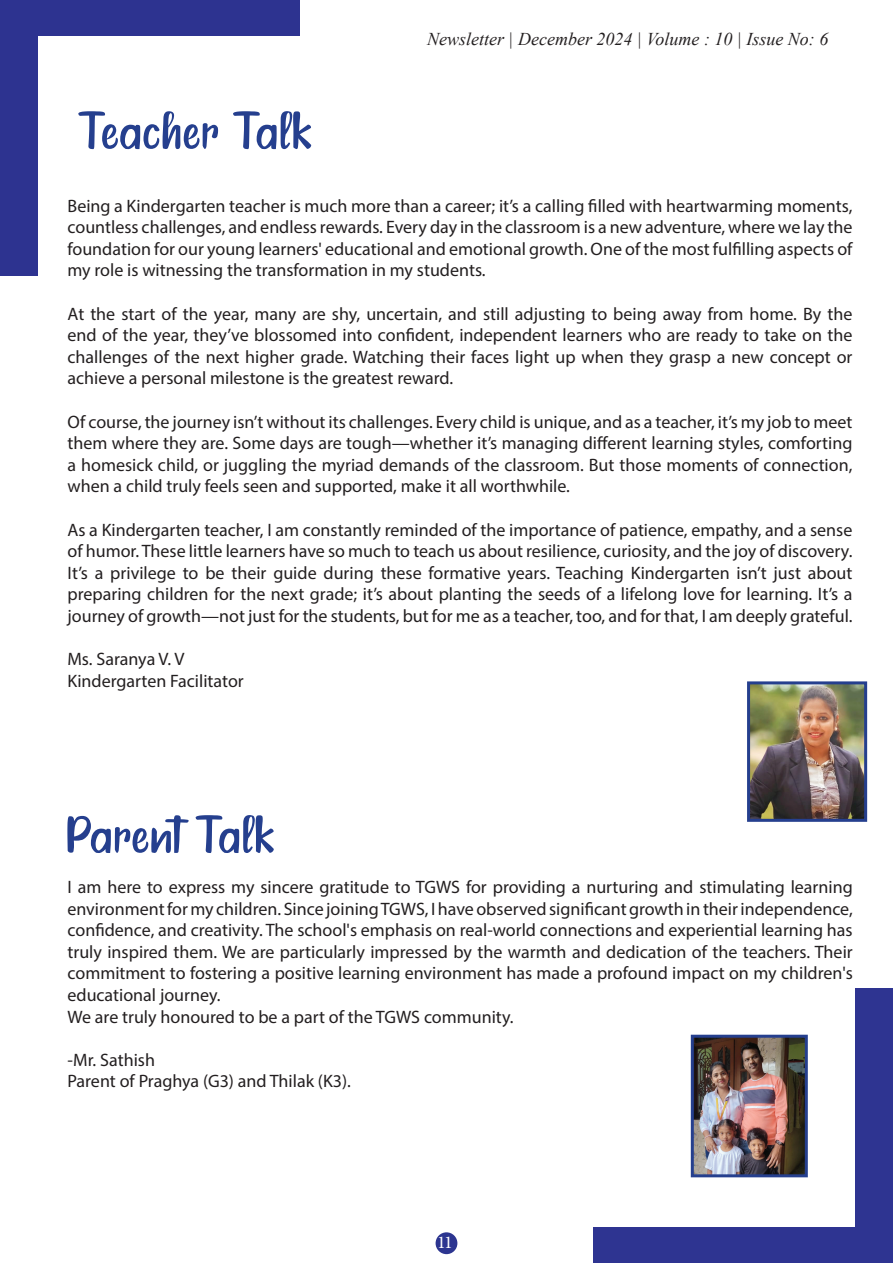
<style>
.page{position:relative;width:893px;height:1263px;background:#fff}
.page>*{position:absolute;margin:0;border:0;box-sizing:border-box;transform-origin:0 0}
.t1{font:54px "Summerbee";color:#253f8e}
.t2{font:18px/21.6px "Myriad Pro";color:#231f20;text-align:justify}
.t3{font:italic 18px "Times New Roman";color:#231f20}
.t4{font:18px "Minion Pro";color:#fff}
</style>
<div class="page">
<div style="left:0;top:1px;width:300px;height:35px;background:#2d3390"></div>
<div style="left:0;top:35px;width:37px;height:241px;background:#2d3390"></div>
<div style="left:593px;top:1228px;width:300px;height:35px;background:#2e3491"></div>
<div style="left:856px;top:988px;width:37px;height:240px;background:#2e3491"></div>
<div style="left:436px;top:1232px;width:21px;height:22px;background:#2c3590;border-radius:50%"></div>
<img style="left:751px;top:685px;width:112px;height:133px">
<div style="left:747px;top:681px;width:120px;height:141px;border:3px solid #253f8e"></div>
<img style="left:695px;top:1039px;width:109px;height:134px">
<div style="left:691px;top:1035px;width:117px;height:142px;border:3px solid #253f8e"></div>
<h1 class="t1" style="left:79px;top:100px;width:235px">Teacher Talk</h1>
<p class="t3" style="left:427px;top:26px;width:403px">Newsletter | December 2024 | Volume : 10 | Issue No: 6</p>
<p class="t2" style="left:68px;top:194px;width:786px">Being a Kindergarten teacher is much more than a career; it’s a calling filled with heartwarming moments, countless challenges, and endless rewards. Every day in the classroom is a new adventure, where we lay the foundation for our young learners' educational and emotional growth. One of the most fulfilling aspects of my role is witnessing the transformation in my students.</p>
<p class="t2" style="left:68px;top:302px;width:787px">At the start of the year, many are shy, uncertain, and still adjusting to being away from home. By the end of the year, they’ve blossomed into confident, independent learners who are ready to take on the challenges of the next higher grade. Watching their faces light up when they grasp a new concept or achieve a personal milestone is the greatest reward.</p>
<p class="t2" style="left:68px;top:410px;width:786px">Of course, the journey isn’t without its challenges. Every child is unique, and as a teacher, it’s my job to meet them where they are. Some days are tough—whether it’s managing different learning styles, comforting a homesick child, or juggling the myriad demands of the classroom. But those moments of connection, when a child truly feels seen and supported, make it all worthwhile.</p>
<p class="t2" style="left:68px;top:518px;width:786px">As a Kindergarten teacher, I am constantly reminded of the importance of patience, empathy, and a sense of humor. These little learners have so much to teach us about resilience, curiosity, and the joy of discovery.<br>It’s a privilege to be their guide during these formative years. Teaching Kindergarten isn’t just about preparing children for the next grade; it’s about planting the seeds of a lifelong love for learning. It’s a journey of growth—not just for the students, but for me as a teacher, too, and for that, I am deeply grateful.</p>
<p class="t2" style="left:68px;top:648px;width:178px">Ms. Saranya V. V<br>Kindergarten Facilitator</p>
<h1 class="t1" style="left:65px;top:804px;width:211px">Parent Talk</h1>
<p class="t2" style="left:68px;top:876px;width:787px;text-align:left">I am here to express my sincere gratitude to TGWS for providing a nurturing and stimulating learning environment for my children. Since joining TGWS, I have observed significant growth in their independence, confidence, and creativity. The school's emphasis on real-world connections and experiential learning has truly inspired them. We are particularly impressed by the warmth and dedication of the teachers. Their commitment to fostering a positive learning environment has made a profound impact on my children's educational journey.<br>We are truly honoured to be a part of the TGWS community.</p>
<p class="t2" style="left:68px;top:1049px;width:285px">-Mr. Sathish<br>Parent of Praghya (G3) and Thilak (K3).</p>
<p class="t4" style="left:437px;top:1231px;width:17px">11</p>
</div>
